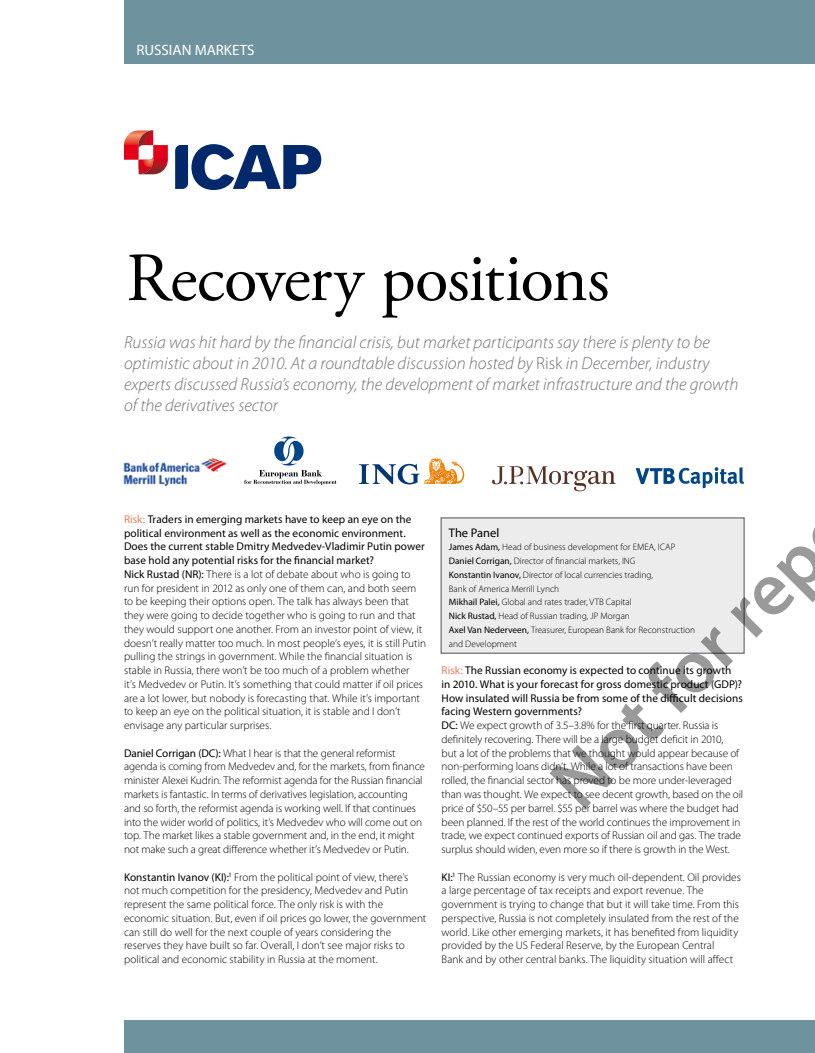
<style>
.page{position:relative;width:815px;height:1053px;background:#fff}
.page>*{position:absolute;margin:0;border:0;box-sizing:border-box;transform-origin:0 0}
.t1{font:600 75px "Myriad Pro";color:#000}
.t2{font:68.75px "Adobe Garamond Pro";letter-spacing:-.015em;color:#000}
.t3{font:italic 300 17.5px/21px "Myriad Pro";color:#707173}
.t4{font:15px "Myriad Pro";color:#fff}
.t5{font:12.5px "Myriad Pro";color:#000}
.t6{font:300 11.25px/13.8px "Myriad Pro";letter-spacing:-.005em;color:#000}
.t7{font:300 9.38px/13.8px "Myriad Pro";color:#000}
.s1{font-style:normal}
.s2{font-weight:400;color:#e07f60}
.s3{font-weight:400}
</style>
<div class="page">
<div style="left:124px;top:0;width:691px;height:64px;background:#6e939f"></div>
<div style="left:124px;top:1020px;width:691px;height:32px;background:#6e939f"></div>
<svg style="left:124px;top:130px;width:44px;height:44px"></svg>
<svg style="left:175px;top:144px;width:146px;height:46px"></svg>
<div style="left:441px;top:518px;width:303px;height:135px;background:#ececed"></div>
<div style="left:441px;top:517px;width:304px;height:136px;border:1px solid #707173"></div>
<img style="left:123px;top:458px;width:103px;height:28px">
<svg style="left:492px;top:466px;width:123px;height:25px"></svg>
<svg style="left:359px;top:458px;width:106px;height:26px"></svg>
<svg style="left:244px;top:436px;width:93px;height:49px"></svg>
<svg style="left:636px;top:467px;width:108px;height:21px"></svg>
<h3 class="t4" style="left:136px;top:40px;width:120px">RUSSIAN MARKETS</h3>
<h2 class="t2" style="left:126px;top:237px;width:485px">Recovery positions</h2>
<p class="t3" style="left:124px;top:331px;width:616px">Russia was hit hard by the financial crisis, but market participants say there is plenty to be optimistic about in 2010. At a roundtable discussion hosted by <span class="s1">Risk</span> in December, industry experts discussed Russia’s economy, the development of market infrastructure and the growth of the derivatives sector</p>
<p class="t6" style="left:124px;top:512px;width:304px"><span class="s2">Risk:</span> <span class="s3">Traders in emerging markets have to keep an eye on the political environment as well as the economic environment.<br>Does the current stable Dmitry Medvedev-Vladimir Putin power base hold any potential risks for the financial market?<br>Nick Rustad (NR):</span> There is a lot of debate about who is going to run for president in 2012 as only one of them can, and both seem to be keeping their options open. The talk has always been that they were going to decide together who is going to run and that they would support one another. From an investor point of view, it doesn’t really matter too much. In most people’s eyes, it is still Putin pulling the strings in government. While the financial situation is stable in Russia, there won’t be too much of a problem whether<br>it’s Medvedev or Putin. It’s something that could matter if oil prices are a lot lower, but nobody is forecasting that. While it’s important to keep an eye on the political situation, it is stable and I don’t envisage any particular surprises.</p>
<p class="t6" style="left:124px;top:746px;width:302px"><span class="s3">Daniel Corrigan (DC):</span> What I hear is that the general reformist agenda is coming from Medvedev and, for the markets, from finance minister Alexei Kudrin. The reformist agenda for the Russian financial markets is fantastic. In terms of derivatives legislation, accounting and so forth, the reformist agenda is working well. If that continues into the wider world of politics, it’s Medvedev who will come out on top. The market likes a stable government and, in the end, it might not make such a great difference whether it’s Medvedev or Putin.</p>
<p class="t6" style="left:124px;top:869px;width:304px"><span class="s3">Konstantin Ivanov (KI):</span><sup>1</sup> From the political point of view, there’s not much competition for the presidency, Medvedev and Putin represent the same political force. The only risk is with the economic situation. But, even if oil prices go lower, the government can still do well for the next couple of years considering the reserves they have built so far. Overall, I don’t see major risks to political and economic stability in Russia at the moment.</p>
<p class="t5" style="left:449px;top:524px;width:52px">The Panel</p>
<p class="t7" style="left:449px;top:540px;width:248px"><span class="s3">James Adam,</span> Head of business development for EMEA, ICAP <span class="s3">Daniel Corrigan,</span> Director of financial markets, ING<br><span class="s3">Konstantin Ivanov,</span> Director of local currencies trading,<br>Bank of America Merrill Lynch<br><span class="s3">Mikhail Palei,</span> Global and rates trader, VTB Capital<br><span class="s3">Nick Rustad,</span> Head of Russian trading, JP Morgan<br><span class="s3">Axel Van Nederveen,</span> Treasurer, European Bank for Reconstruction and Development</p>
<h1 class="t1" style="left:530px;top:761px;width:353px;rotate:-45deg">Not for rep</h1>
<p class="t6" style="left:442px;top:663px;width:303px"><span class="s2">Risk:</span> <span class="s3">The Russian economy is expected to continue its growth<br>in 2010. What is your forecast for gross domestic product (GDP)?<br>How insulated will Russia be from some of the difficult decisions facing Western governments?<br>DC:</span> We expect growth of 3.5–3.8% for the first quarter. Russia is definitely recovering. There will be a large budget deficit in 2010,<br>but a lot of the problems that we thought would appear because of non-performing loans didn’t. While a lot of transactions have been rolled, the financial sector has proved to be more under-leveraged than was thought. We expect to see decent growth, based on the oil price of $50–55 per barrel. $55 per barrel was where the budget had been planned. If the rest of the world continues the improvement in trade, we expect continued exports of Russian oil and gas. The trade surplus should widen, even more so if there is growth in the West.</p>
<p class="t6" style="left:442px;top:869px;width:301px"><span class="s3">KI:</span><sup>1</sup> The Russian economy is very much oil-dependent. Oil provides a large percentage of tax receipts and export revenue. The government is trying to change that but it will take time. From this perspective, Russia is not completely insulated from the rest of the world. Like other emerging markets, it has benefited from liquidity provided by the US Federal Reserve, by the European Central<br>Bank and by other central banks. The liquidity situation will affect</p>
</div>
